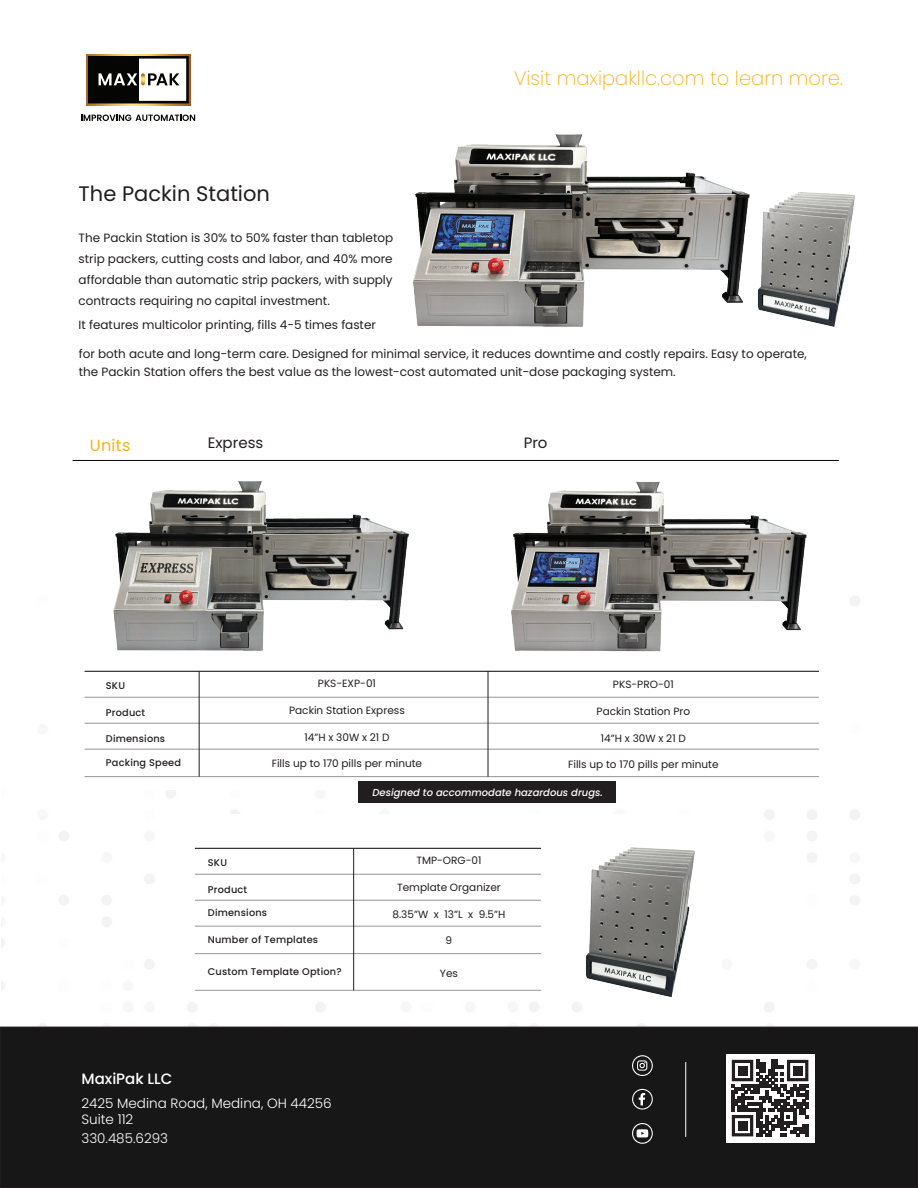
<style>
.page{position:relative;width:918px;height:1188px;background:#fff}
.page>*{position:absolute;margin:0;border:0;box-sizing:border-box;transform-origin:0 0}
.t1{font:21px "Poppins";color:#221d1e}
.t2{font:200 19.5px "Poppins";color:#f4b219}
.t3{font:16.05px "Poppins";letter-spacing:.02em;color:#f4b219}
.t4{font:15px "Poppins";color:#221d1e}
.t5{font:500 15px "Poppins";color:#fff}
.t6{font:300 13.5px/16.2px "Poppins";color:#fff}
.t7{font:12px/21.1px "Poppins";color:#231f20;text-align:justify}
.t8{font:10.5px "Poppins";color:#221d1e}
.t9{font:italic 500 10.05px "Poppins";color:#fff}
.t10{font:500 9.75px "Poppins";letter-spacing:.02em;color:#221d1e}
</style>
<div class="page">
<img style="left:1px;top:79px;width:917px;height:948px">
<div style="left:74px;top:598px;width:766px;height:192px;background:#fff"></div>
<hr style="left:73px;top:460px;width:766px;height:1px;background:#050504">
<div style="left:171px;top:814px;width:551px;height:186px;background:#fff"></div>
<hr style="left:85px;top:671px;width:734px;height:1px;background:#050504">
<hr style="left:85px;top:697px;width:734px;height:1px;background:#939599">
<hr style="left:85px;top:723px;width:734px;height:1px;background:#939599">
<hr style="left:85px;top:749px;width:734px;height:1px;background:#939599">
<hr style="left:85px;top:776px;width:734px;height:1px;background:#939599">
<hr style="left:199px;top:672px;width:1px;height:105px;background:#221d1e">
<hr style="left:488px;top:671px;width:1px;height:106px;background:#221d1e">
<hr style="left:195px;top:848px;width:346px;height:1px;background:#050504">
<hr style="left:195px;top:874px;width:346px;height:1px;background:#939599">
<hr style="left:195px;top:900px;width:346px;height:1px;background:#939599">
<hr style="left:195px;top:926px;width:346px;height:1px;background:#939599">
<hr style="left:195px;top:953px;width:346px;height:1px;background:#939599">
<hr style="left:195px;top:990px;width:346px;height:1px;background:#939599">
<hr style="left:353px;top:849px;width:1px;height:141px;background:#221d1e">
<svg style="left:86px;top:54px;width:104px;height:51px"></svg>
<svg style="left:81px;top:115px;width:114px;height:6px"></svg>
<svg style="left:88px;top:56px;width:101px;height:47px"></svg>
<img style="left:490px;top:463px;width:329px;height:189px">
<img style="left:91px;top:463px;width:329px;height:188px">
<div style="left:0;top:1027px;width:918px;height:161px;background:#171717;border:2px solid #221d1e"></div>
<div style="left:726px;top:1054px;width:89px;height:89px;background:#fff"></div>
<svg style="left:732px;top:1060px;width:76px;height:76px"></svg>
<div style="left:738px;top:1066px;width:9px;height:9px;background:#231f20"></div>
<div style="left:793px;top:1066px;width:9px;height:9px;background:#231f20"></div>
<div style="left:738px;top:1121px;width:9px;height:9px;background:#231f20"></div>
<hr style="left:685px;top:1062px;width:1px;height:75px;background:#fff">
<svg style="left:632px;top:1089px;width:21px;height:21px"></svg>
<svg style="left:632px;top:1055px;width:21px;height:21px"></svg>
<svg style="left:632px;top:1123px;width:21px;height:21px"></svg>
<img style="left:585px;top:847px;width:110px;height:150px">
<div style="left:358px;top:781px;width:258px;height:22px;background:#221d1e"></div>
<img style="left:390px;top:123px;width:471px;height:216px">
<h2 class="t2" style="left:514px;top:67px;width:331px">Visit maxipakllc.com to learn more.</h2>
<h1 class="t1" style="left:79px;top:181px;width:193px">The Packin Station</h1>
<p class="t7" style="left:79px;top:227px;width:316px">The Packin Station is 30% to 50% faster than tabletop strip packers, cutting costs and labor, and 40% more affordable than automatic strip packers, with supply contracts requiring no capital investment.</p>
<p class="t7" style="left:79px;top:314px;width:299px">It features multicolor printing, fills 4-5 times faster</p>
<p class="t7" style="left:79px;top:345px;width:730px;line-height:18.1px">for both acute and long-term care. Designed for minimal service, it reduces downtime and costly repairs. Easy to operate, the Packin Station offers the best value as the lowest-cost automated unit-dose packaging system.</p>
<h3 class="t3" style="left:90px;top:436px;width:42px">Units</h3>
<p class="t4" style="left:208px;top:434px;width:57px">Express</p>
<p class="t4" style="left:524px;top:434px;width:25px">Pro</p>
<p class="t10" style="left:106px;top:680px;width:21px">SKU</p>
<p class="t10" style="left:106px;top:706px;width:41px">Product</p>
<p class="t10" style="left:106px;top:733px;width:61px">Dimensions</p>
<p class="t10" style="left:106px;top:757px;width:77px">Packing Speed</p>
<p class="t8" style="left:318px;top:678px;width:60px">PKS-EXP-01</p>
<p class="t8" style="left:289px;top:704px;width:117px">Packin Station Express</p>
<p class="t8" style="left:304px;top:731px;width:87px">14”H x 30W x 21 D</p>
<p class="t8" style="left:272px;top:758px;width:152px">Fills up to 170 pills per minute</p>
<p class="t8" style="left:613px;top:678px;width:62px">PKS-PRO-01</p>
<p class="t8" style="left:597px;top:705px;width:95px">Packin Station Pro</p>
<p class="t8" style="left:601px;top:732px;width:87px">14”H x 30W x 21 D</p>
<p class="t8" style="left:568px;top:758px;width:152px">Fills up to 170 pills per minute</p>
<p class="t10" style="left:208px;top:857px;width:21px">SKU</p>
<p class="t10" style="left:208px;top:883px;width:41px">Product</p>
<p class="t10" style="left:208px;top:907px;width:61px">Dimensions</p>
<p class="t10" style="left:208px;top:934px;width:112px">Number of Templates</p>
<p class="t10" style="left:208px;top:966px;width:135px">Custom Template Option?</p>
<p class="t9" style="left:373px;top:787px;width:232px">Designed to accommodate hazardous drugs.</p>
<p class="t8" style="left:416px;top:855px;width:67px">TMP-ORG-01</p>
<p class="t8" style="left:397px;top:881px;width:105px">Template Organizer</p>
<p class="t8" style="left:392px;top:908px;width:115px">8.35”W x 13”L x 9.5”H</p>
<p class="t8" style="left:446px;top:935px;width:8px">9</p>
<p class="t8" style="left:440px;top:967px;width:20px">Yes</p>
<p class="t5" style="left:81px;top:1070px;width:93px">MaxiPak LLC</p>
<p class="t6" style="left:81px;top:1095px;width:252px">2425 Medina Road, Medina, OH 44256<br>Suite 112</p>
<p class="t6" style="left:81px;top:1131px;width:88px">330.485.6293</p>
</div>
